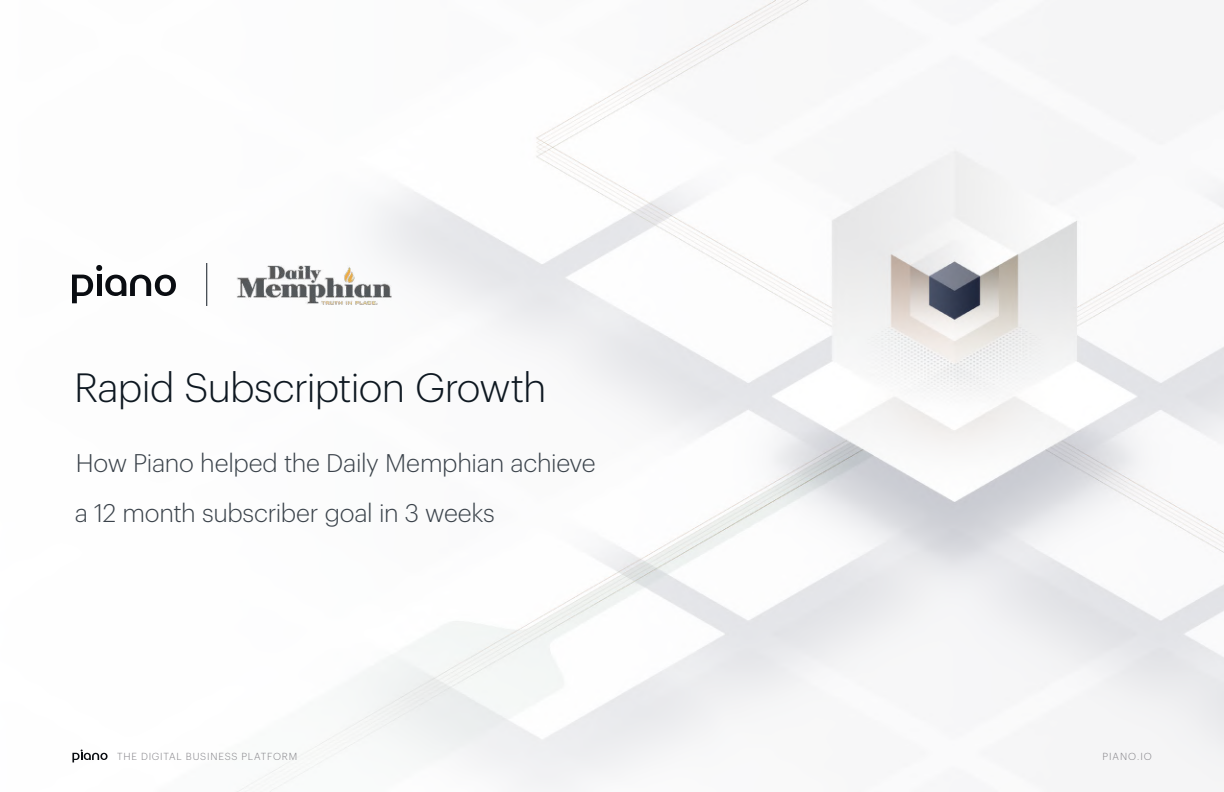
<style>
.page{position:relative;width:1224px;height:792px;background:#fff}
.page>*{position:absolute;margin:0;border:0;box-sizing:border-box;transform-origin:0 0}
.t1{font:300 40px "Graphik";letter-spacing:-.02em;color:#0e1821}
.t2{font:300 25px/50px "Graphik";letter-spacing:-.01em;color:#3b434b}
.t3{font:300 10px "Graphik";letter-spacing:.08em;color:#838287}
</style>
<div class="page">
<img style="left:72px;top:0;width:1152px;height:792px">
<svg style="left:72px;top:265px;width:104px;height:38px"></svg>
<img style="left:237px;top:259px;width:155px;height:53px">
<hr style="left:206px;top:263px;width:1px;height:43px;background:#0e1821">
<svg style="left:72px;top:750px;width:36px;height:12px"></svg>
<h1 class="t1" style="left:74px;top:358px;width:474px">Rapid Subscription Growth</h1>
<p class="t2" style="left:75px;top:436px;width:522px">How Piano helped the Daily Memphian achieve a 12 month subscriber goal in 3 weeks</p>
<p class="t3" style="left:117px;top:749px;width:182px">THE DIGITAL BUSINESS PLATFORM</p>
<p class="t3" style="left:1103px;top:749px;width:51px">PIANO.IO</p>
<p class="t3" style="left:1148px;top:749px;width:5px">1</p>
</div>
